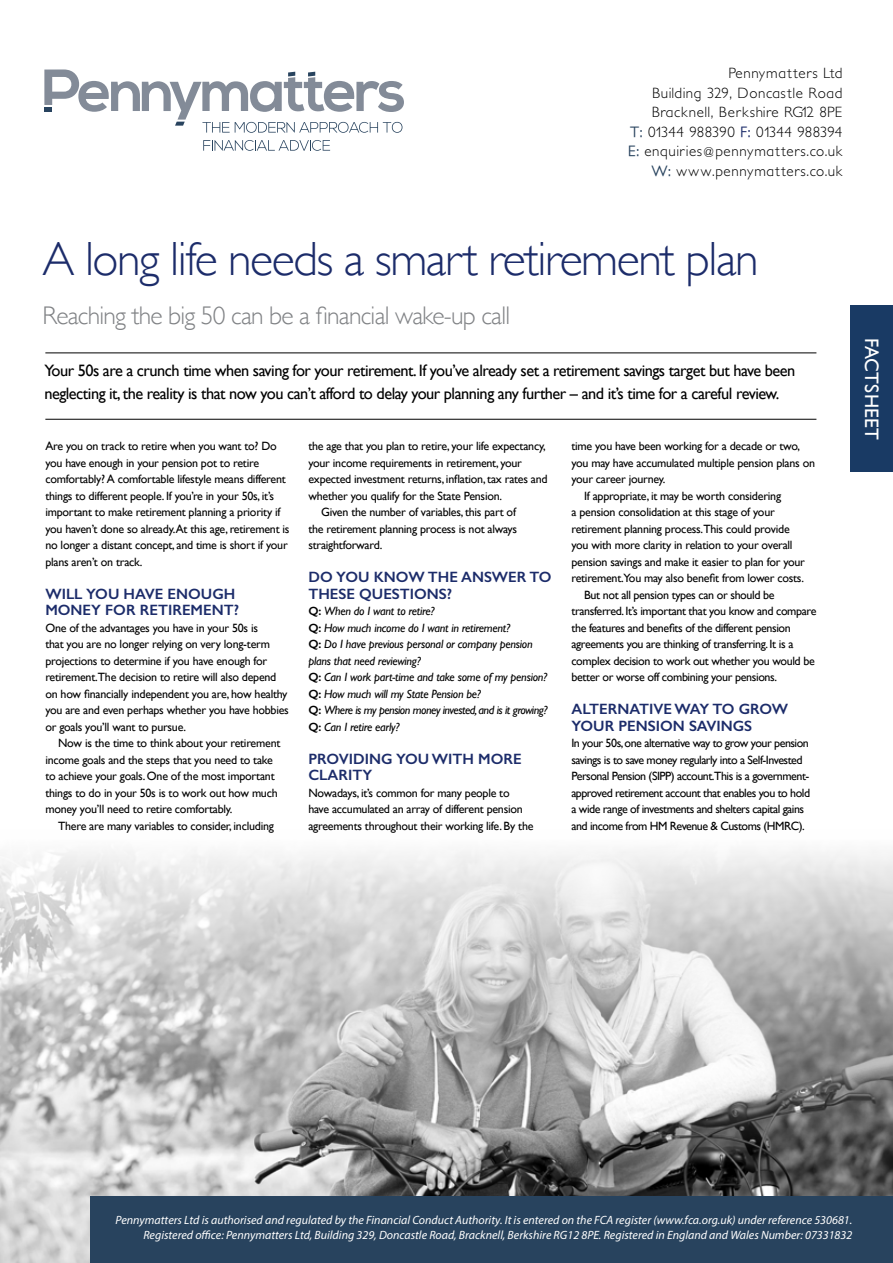
<style>
.page{position:relative;width:893px;height:1263px;background:#fff}
.page>*{position:absolute;margin:0;border:0;box-sizing:border-box;transform-origin:0 0}
.t1{font:300 48px "Gill Sans";letter-spacing:-.03em;color:#1c2c6a}
.t2{font:300 25.5px "Gill Sans";letter-spacing:-.03em;color:#808285}
.t3{font:19.5px "Gill Sans";letter-spacing:.01em;color:#fff}
.t4{font:16.5px/22.5px "Gill Sans";letter-spacing:-.03em;color:#000}
.t5{font:300 15px/19.5px "Petita";letter-spacing:.04em;color:#000;text-align:right}
.t6{font:600 15px/16.5px "Gill Sans";color:#1c2c6a}
.t7{font:12px/16.5px "Gill Sans";letter-spacing:-.02em;color:#000}
.t8{font:12px/16.5px "Gill Sans";letter-spacing:-.04em;color:#000}
.t9{font:italic 12px/14.4px "Myriad Pro";color:#fff;text-align:right}
.t10{font:italic 12px/16.5px "Gill Sans";letter-spacing:-.02em;color:#000}
.s1{font-weight:500;color:#28435e}
.s2{font-weight:500;color:#1c2c6a}
.s3{font-weight:600;font-style:normal}
</style>
<div class="page">
<img style="left:0;top:850px;width:893px;height:413px">
<hr style="left:45px;top:419px;width:771px;height:1px;background:#000">
<hr style="left:45px;top:352px;width:771px;height:1px;background:#000">
<div style="left:850px;top:306px;width:43px;height:166px;background:#193a64"></div>
<div style="left:90px;top:1196px;width:803px;height:67px;background:#28435e"></div>
<svg style="left:203px;top:140px;width:127px;height:11px"></svg>
<svg style="left:44px;top:69px;width:360px;height:64px"></svg>
<p class="t5" style="left:628px;top:63px;width:216px">Pennymatters Ltd<br>Building 329, Doncastle Road<br>Bracknell, Berkshire RG12 8PE<br><span class="s1">T:</span> 01344 988390 <span class="s2">F:</span> 01344 988394<br><span class="s1">E:</span> enquiries@pennymatters.co.uk<br><span class="s1">W:</span> www.pennymatters.co.uk</p>
<h1 class="t1" style="left:43px;top:232px;width:718px">A long life needs a smart retirement plan</h1>
<h2 class="t2" style="left:43px;top:301px;width:469px">Reaching the big 50 can be a financial wake-up call</h2>
<p class="t4" style="left:44px;top:359px;width:752px">Your 50s are a crunch time when saving for your retirement. If you’ve already set a retirement savings target but have been neglecting it, the reality is that now you can’t afford to delay your planning any further – and it’s time for a careful review.</p>
<p class="t7" style="left:45px;top:438px;width:246px">Are you on track to retire when you want to? Do you have enough in your pension pot to retire comfortably? A comfortable lifestyle means different things to different people. If you’re in your 50s, it’s important to make retirement planning a priority if you haven’t done so already.At this age, retirement is no longer a distant concept, and time is short if your plans aren’t on track.</p>
<p class="t6" style="left:45px;top:585px;width:195px">WILL YOU HAVE ENOUGH<br>MONEY FOR RETIREMENT?</p>
<p class="t7" style="left:45px;top:619px;width:245px">One of the advantages you have in your 50s is<br>that you are no longer relying on very long-term projections to determine if you have enough for retirement.The decision to retire will also depend on how financially independent you are, how healthy you are and even perhaps whether you have hobbies or goals you’ll want to pursue.</p>
<p class="t7" style="left:45px;top:735px;width:237px;text-indent:13px">Now is the time to think about your retirement income goals and the steps that you need to take to achieve your goals. One of the most important things to do in your 50s is to work out how much money you’ll need to retire comfortably.</p>
<p class="t7" style="left:58px;top:817px;width:217px">There are many variables to consider, including</p>
<p class="t7" style="left:308px;top:438px;width:239px">the age that you plan to retire, your life expectancy,</p>
<p class="t7" style="left:308px;top:454px;width:215px">your income requirements in retirement, your</p>
<p class="t7" style="left:308px;top:471px;width:241px">expected investment returns, inflation, tax rates and</p>
<p class="t7" style="left:308px;top:487px;width:195px">whether you qualify for the State Pension.</p>
<p class="t7" style="left:321px;top:504px;width:196px">Given the number of variables, this part of</p>
<p class="t7" style="left:308px;top:520px;width:210px">the retirement planning process is not always</p>
<p class="t7" style="left:308px;top:537px;width:75px">straightforward.</p>
<p class="t6" style="left:308px;top:569px;width:245px">DO YOU KNOW THE ANSWER TO<br>THESE QUESTIONS?</p>
<p class="t10" style="left:308px;top:603px;width:241px"><span class="s3">Q:</span> When do I want to retire?<br><span class="s3">Q:</span> How much income do I want in retirement?<br><span class="s3">Q:</span> Do I have previous personal or company pension plans that need reviewing?<br><span class="s3">Q:</span> Can I work part-time and take some of my pension?<br><span class="s3">Q:</span> How much will my State Pension be?<br><span class="s3">Q:</span> Where is my pension money invested, and is it growing?<br><span class="s3">Q:</span> Can I retire early?</p>
<p class="t6" style="left:308px;top:750px;width:215px">PROVIDING YOU WITH MORE<br>CLARITY</p>
<p class="t7" style="left:308px;top:784px;width:227px">Nowadays, it’s common for many people to<br>have accumulated an array of different pension agreements throughout their working life. By the</p>
<p class="t7" style="left:571px;top:438px;width:230px">time you have been working for a decade or two,</p>
<p class="t7" style="left:571px;top:454px;width:245px">you may have accumulated multiple pension plans on</p>
<p class="t7" style="left:571px;top:471px;width:96px">your career journey.</p>
<p class="t7" style="left:584px;top:487px;width:198px">If appropriate, it may be worth considering</p>
<p class="t7" style="left:571px;top:504px;width:205px">a pension consolidation at this stage of your</p>
<p class="t7" style="left:571px;top:520px;width:220px">retirement planning process.This could provide</p>
<p class="t7" style="left:571px;top:537px;width:223px">you with more clarity in relation to your overall</p>
<p class="t7" style="left:571px;top:553px;width:235px">pension savings and make it easier to plan for your</p>
<p class="t7" style="left:571px;top:570px;width:234px">retirement.You may also benefit from lower costs.</p>
<p class="t7" style="left:584px;top:586px;width:192px">But not all pension types can or should be</p>
<p class="t7" style="left:571px;top:603px;width:247px">transferred. It’s important that you know and compare</p>
<p class="t7" style="left:571px;top:619px;width:221px">the features and benefits of the different pension</p>
<p class="t7" style="left:571px;top:636px;width:224px">agreements you are thinking of transferring. It is a</p>
<p class="t7" style="left:571px;top:652px;width:245px">complex decision to work out whether you would be</p>
<p class="t7" style="left:571px;top:669px;width:207px">better or worse off combining your pensions.</p>
<p class="t6" style="left:571px;top:701px;width:218px">ALTERNATIVE WAY TO GROW<br>YOUR PENSION SAVINGS</p>
<p class="t8" style="left:571px;top:735px;width:240px">In your 50s, one alternative way to grow your pension savings is to save money regularly into a Self-Invested Personal Pension (SIPP) account.This is a government&shy;approved retirement account that enables you to hold a wide range of investments and shelters capital gains and income from HM Revenue &amp; Customs (HMRC).</p>
<h3 class="t3" style="left:883px;top:338px;width:104px;rotate:90deg">FACTSHEET</h3>
<p class="t9" style="left:116px;top:1213px;width:738px">Pennymatters Ltd is authorised and regulated by the Financial Conduct Authority. It is entered on the FCA register (www.fca.org.uk) under reference 530681.<br>Registered office: Pennymatters Ltd, Building 329, Doncastle Road, Bracknell, Berkshire RG12 8PE. Registered in England and Wales Number: 07331832</p>
</div>
